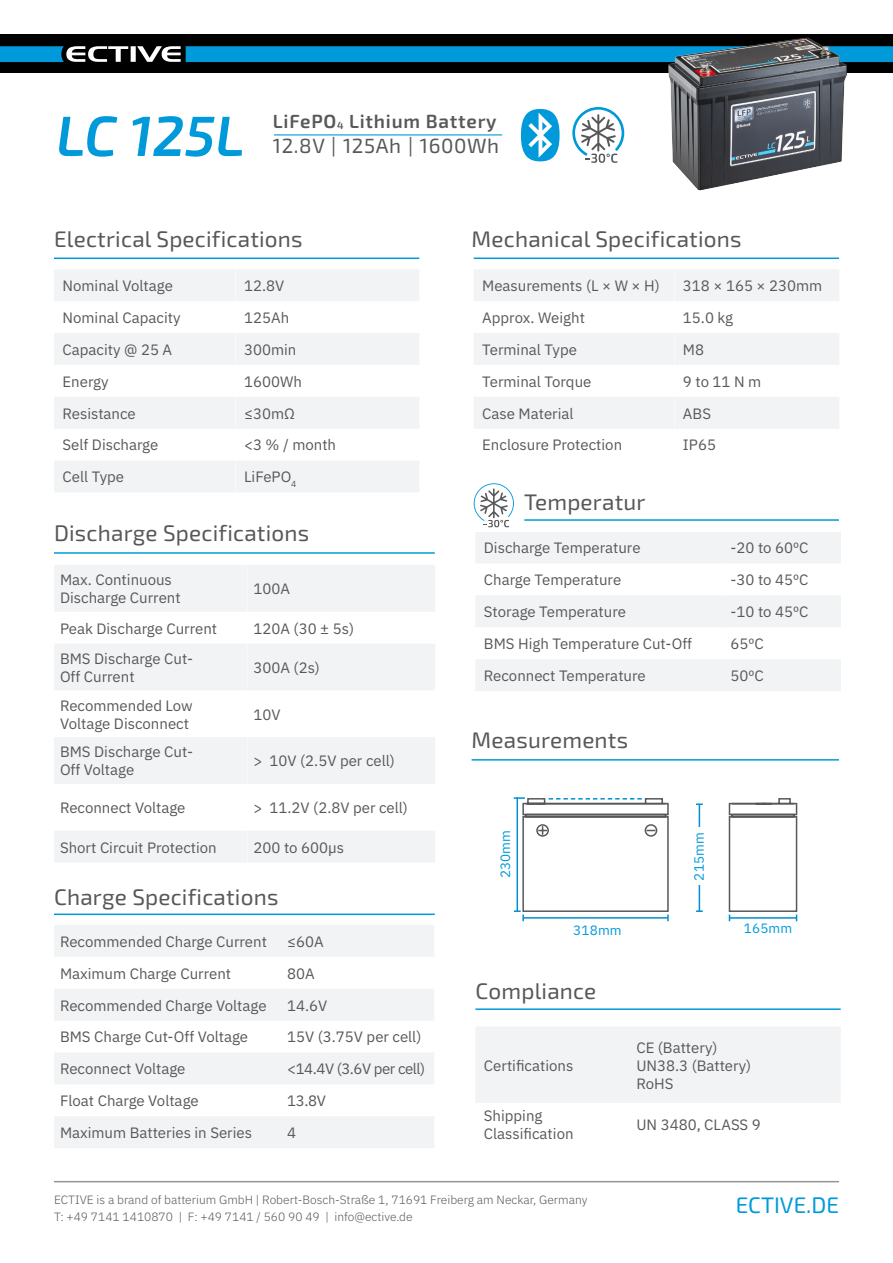
<style>
.page{position:relative;width:893px;height:1263px;background:#fff}
.page>*{position:absolute;margin:0;border:0;box-sizing:border-box;transform-origin:0 0}
.t1{font:italic 600 56.7px "Exo 2";color:#009ada}
.t2{font:22.5px "Exo 2";letter-spacing:.01em;color:#57585a}
.t3{font:22.5px "Exo 2";color:#009ada}
.t4{font:20.55px "Exo 2";letter-spacing:.03em;color:#57585a}
.t5{font:600 19.05px "Exo 2";letter-spacing:.04em;color:#57585a}
.t6{font:15px/32px "IBM Plex Sans";color:#57585a}
.t7{font:15px "IBM Plex Sans";letter-spacing:-.03em;color:#57585a}
.t8{font:13.5px "IBM Plex Sans";letter-spacing:.01em;color:#009ada}
.t9{font:300 12px/16.5px "IBM Plex Sans";color:#57585a}
.s1{font-size:10.35px}
</style>
<div class="page">
<div style="left:0;top:35px;width:893px;height:38px;background:#000"></div>
<svg style="left:0;top:46px;width:181px;height:16px"></svg>
<div style="left:186px;top:46px;width:707px;height:16px;background:#009ada"></div>
<hr style="left:54px;top:1181px;width:785px;height:1px;background:#939598">
<hr style="left:54px;top:258px;width:365px;height:1px;background:#009ada">
<hr style="left:54px;top:552px;width:381px;height:2px;background:#009ada">
<hr style="left:472px;top:759px;width:367px;height:2px;background:#009ada">
<hr style="left:54px;top:913px;width:381px;height:2px;background:#009ada">
<hr style="left:474px;top:258px;width:365px;height:1px;background:#009ada">
<svg style="left:54px;top:925px;width:227px;height:223px;fill:#f2f3f4"></svg>
<svg style="left:54px;top:565px;width:193px;height:297px;fill:#f2f3f4"></svg>
<hr style="left:475px;top:1008px;width:366px;height:2px;background:#009ada">
<div style="left:476px;top:1027px;width:364px;height:76px;background:#f2f3f4"></div>
<svg style="left:521px;top:109px;width:39px;height:52px"></svg>
<svg style="left:572px;top:107px;width:53px;height:56px"></svg>
<svg style="left:54px;top:269px;width:365px;height:223px"></svg>
<svg style="left:474px;top:269px;width:365px;height:159px"></svg>
<svg style="left:281px;top:925px;width:153px;height:223px"></svg>
<svg style="left:248px;top:565px;width:187px;height:297px;fill:#f2f3f4"></svg>
<hr style="left:274px;top:134px;width:228px;height:1px;background:#009ada">
<img style="left:668px;top:34px;width:179px;height:157px">
<svg style="left:474px;top:483px;width:367px;height:208px"></svg>
<hr style="left:524px;top:519px;width:315px;height:2px;background:#009ada">
<svg style="left:728px;top:798px;width:70px;height:123px"></svg>
<svg style="left:514px;top:797px;width:155px;height:124px"></svg>
<hr style="left:699px;top:804px;width:1px;height:107px;background:#008fd1">
<svg style="left:696px;top:803px;width:7px;height:2px"></svg>
<svg style="left:696px;top:910px;width:7px;height:2px"></svg>
<div style="left:693px;top:827px;width:18px;height:58px;background:#fff"></div>
<p class="t1" style="left:56px;top:102px;width:190px">LC 125L</p>
<p class="t5" style="left:273px;top:110px;width:225px">LiFePO<span class="s1">4</span> Lithium Battery</p>
<p class="t4" style="left:273px;top:134px;width:228px">12.8V | 125Ah | 1600Wh</p>
<h2 class="t2" style="left:54px;top:226px;width:250px">Electrical Specifications</h2>
<h2 class="t2" style="left:472px;top:226px;width:272px">Mechanical Specifications</h2>
<p class="t6" style="left:63px;top:268px;width:120px">Nominal Voltage<br>Nominal Capacity<br>Capacity @ 25 A<br>Energy<br>Resistance<br>Self Discharge<br>Cell Type</p>
<p class="t6" style="left:482px;top:268px;width:179px">Measurements (L × W × H)<br>Approx. Weight<br>Terminal Type<br>Terminal Torque<br>Case Material<br>Enclosure Protection</p>
<p class="t6" style="left:244px;top:268px;width:42px">12.8V</p>
<p class="t6" style="left:244px;top:300px;width:47px">125Ah</p>
<p class="t6" style="left:244px;top:332px;width:54px">300min</p>
<p class="t6" style="left:244px;top:364px;width:59px">1600Wh</p>
<p class="t6" style="left:244px;top:396px;width:52px">≤30mΩ</p>
<p class="t6" style="left:244px;top:428px;width:94px">&lt;3 % / month</p>
<p class="t6" style="left:244px;top:460px;width:54px">LiFePO<sub>4</sub></p>
<p class="t2" style="left:524px;top:488px;width:123px">Temperatur</p>
<p class="t6" style="left:683px;top:268px;width:141px">318 × 165 × 230mm</p>
<p class="t6" style="left:683px;top:300px;width:52px">15.0 kg</p>
<p class="t6" style="left:683px;top:332px;width:23px">M8</p>
<p class="t6" style="left:683px;top:364px;width:80px">9 to 11 N m</p>
<p class="t6" style="left:683px;top:396px;width:30px">ABS</p>
<p class="t6" style="left:683px;top:428px;width:35px">IP65</p>
<h2 class="t2" style="left:54px;top:520px;width:257px">Discharge Specifications</h2>
<p class="t6" style="left:60px;top:570px;width:122px;line-height:18px">Max. Continuous<br>Discharge Current</p>
<p class="t6" style="left:60px;top:612px;width:159px;line-height:30.3px">Peak Discharge Current<br>BMS Discharge Cut-</p>
<p class="t6" style="left:60px;top:661px;width:134px;line-height:28.8px">Off Current<br>Recommended Low</p>
<p class="t6" style="left:60px;top:708px;width:134px;line-height:28.8px">Voltage Disconnect<br>BMS Discharge Cut-</p>
<p class="t6" style="left:60px;top:753px;width:76px">Off Voltage</p>
<p class="t6" style="left:60px;top:791px;width:127px">Reconnect Voltage</p>
<p class="t6" style="left:60px;top:830px;width:158px">Short Circuit Protection</p>
<p class="t6" style="left:253px;top:572px;width:38px">100A</p>
<p class="t6" style="left:253px;top:611px;width:102px">120A (30 ± 5s)</p>
<p class="t6" style="left:253px;top:650px;width:68px">300A (2s)</p>
<p class="t6" style="left:253px;top:697px;width:29px">10V</p>
<p class="t6" style="left:253px;top:744px;width:143px">&gt; 10V (2.5V per cell)</p>
<p class="t6" style="left:253px;top:791px;width:156px">&gt; 11.2V (2.8V per cell)</p>
<p class="t6" style="left:253px;top:830px;width:92px">200 to 600μs</p>
<h2 class="t2" style="left:54px;top:884px;width:226px">Charge Specifications</h2>
<p class="t6" style="left:60px;top:924px;width:208px">Recommended Charge Current<br>Maximum Charge Current<br>Recommended Charge Voltage<br>BMS Charge Cut-Off Voltage<br>Reconnect Voltage<br>Float Charge Voltage<br>Maximum Batteries in Series</p>
<p class="t6" style="left:287px;top:924px;width:38px">≤60A</p>
<p class="t6" style="left:287px;top:956px;width:29px">80A</p>
<p class="t6" style="left:287px;top:988px;width:42px">14.6V</p>
<p class="t6" style="left:287px;top:1020px;width:136px">15V (3.75V per cell)</p>
<p class="t7" style="left:287px;top:1057px;width:139px">&lt;14.4V (3.6V per cell)</p>
<p class="t6" style="left:287px;top:1084px;width:40px">13.8V</p>
<p class="t6" style="left:287px;top:1115px;width:10px">4</p>
<p class="t6" style="left:484px;top:531px;width:210px">Discharge Temperature<br>Charge Temperature<br>Storage Temperature<br>BMS High Temperature Cut-Off<br>Reconnect Temperature</p>
<h2 class="t2" style="left:472px;top:727px;width:158px">Measurements</h2>
<p class="t6" style="left:730px;top:531px;width:79px">-20 to 60ºC</p>
<p class="t6" style="left:730px;top:563px;width:79px">-30 to 45ºC</p>
<p class="t6" style="left:730px;top:595px;width:79px">-10 to 45ºC</p>
<p class="t6" style="left:730px;top:626px;width:35px">65ºC</p>
<p class="t6" style="left:730px;top:658px;width:35px">50ºC</p>
<p class="t8" style="left:495px;top:878px;width:50px;rotate:-90deg">230mm</p>
<p class="t8" style="left:573px;top:919px;width:50px">318mm</p>
<h2 class="t2" style="left:475px;top:978px;width:122px">Compliance</h2>
<p class="t8" style="left:689px;top:881px;width:50px;rotate:-90deg">215mm</p>
<p class="t8" style="left:744px;top:918px;width:50px">165mm</p>
<p class="t6" style="left:484px;top:1048px;width:91px">Certifications</p>
<p class="t6" style="left:636px;top:1037px;width:116px;line-height:18px">CE (Battery)<br>UN38.3 (Battery)<br>RoHS</p>
<p class="t6" style="left:484px;top:1105px;width:91px;line-height:18px">Shipping<br>Classification</p>
<p class="t6" style="left:636px;top:1107px;width:126px">UN 3480, CLASS 9</p>
<p class="t9" style="left:54px;top:1191px;width:535px">ECTIVE is a brand of batterium GmbH | Robert-Bosch-Straße 1, 71691 Freiberg am Neckar, Germany<br>T: +49 7141 1410870 | F: +49 7141 / 560 90 49 | info@ective.de</p>
<h2 class="t3" style="left:736px;top:1192px;width:105px">ECTIVE.DE</h2>
</div>
